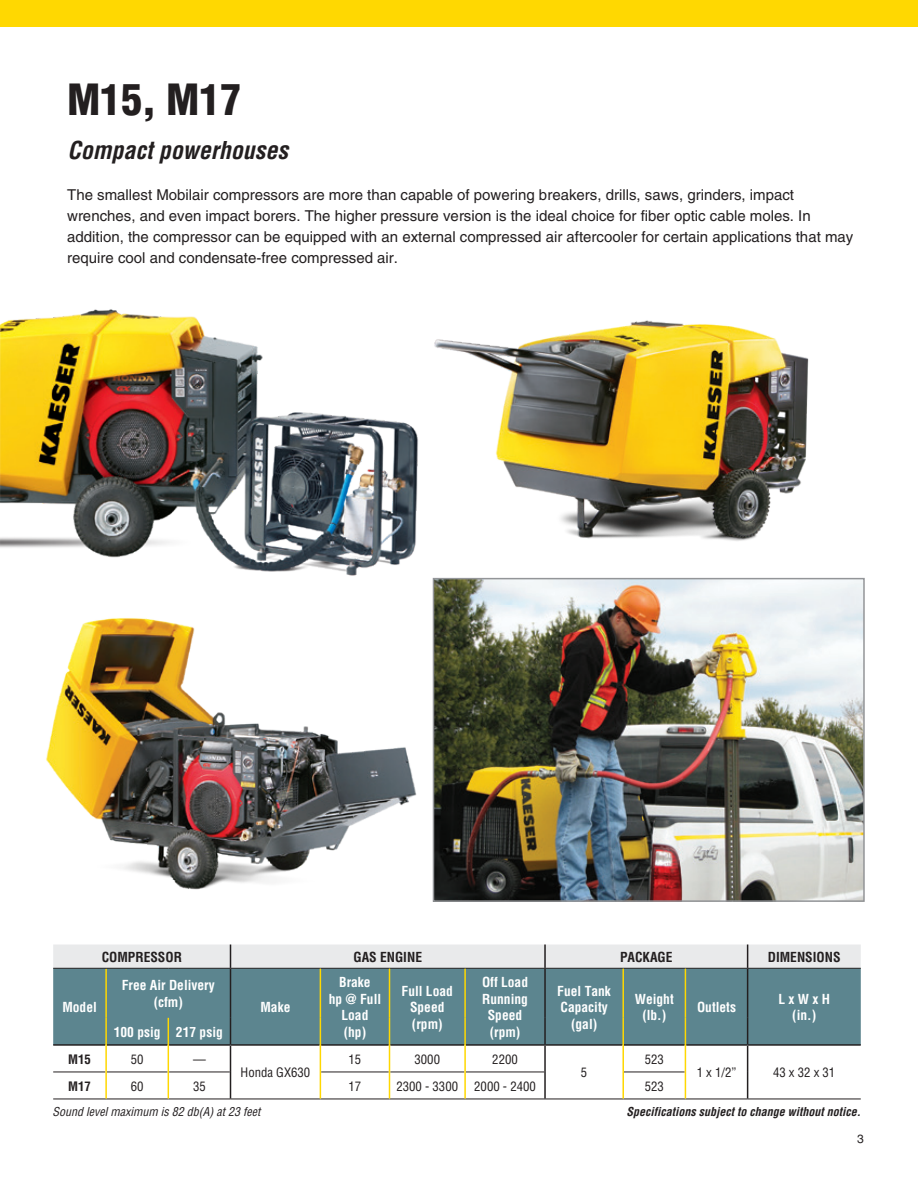
<style>
.page{position:relative;width:918px;height:1188px;background:#fff}
.page>*{position:absolute;margin:0;border:0;box-sizing:border-box;transform-origin:0 0}
.t1{font:900 condensed 42px "Helvetica";color:#231f20}
.t2{font:italic 700 condensed 24px "Helvetica";color:#231f20}
.t3{font:15px/21px "Helvetica";color:#231f20}
.t4{font:700 condensed 13.5px/16.5px "Helvetica";color:#fff;text-align:center}
.t5{font:700 condensed 13.5px "Helvetica";color:#231f20}
.t6{font:condensed 12.75px "Helvetica";color:#231f20}
.t7{font:700 condensed 12.75px "Helvetica";color:#231f20}
.t8{font:italic 700 condensed 12px "Helvetica";color:#231f20}
.t9{font:italic condensed 12px "Helvetica";color:#231f20}
.t10{font:12px "Helvetica";color:#231f20}
</style>
<div class="page">
<div style="left:0;top:0;width:918px;height:27px;background:#ffd801"></div>
<img style="left:46px;top:595px;width:387px;height:307px">
<img style="left:450px;top:320px;width:359px;height:221px">
<img style="left:436px;top:581px;width:426px;height:318px">
<div style="left:433px;top:578px;width:432px;height:324px;border:2px solid #939598"></div>
<img style="left:0;top:309px;width:450px;height:276px">
<div style="left:53px;top:969px;width:808px;height:75px;background:#5c858f"></div>
<div style="left:53px;top:945px;width:808px;height:23px;background:#e9eaeb"></div>
<hr style="left:230px;top:969px;width:1px;height:49px;background:#231f20">
<hr style="left:544px;top:969px;width:2px;height:49px;background:#231f20">
<hr style="left:747px;top:969px;width:1px;height:49px;background:#231f20">
<hr style="left:544px;top:1018px;width:2px;height:26px;background:#231f20">
<hr style="left:53px;top:1044px;width:52px;height:2px;background:#231f20">
<hr style="left:107px;top:1044px;width:61px;height:2px;background:#231f20">
<hr style="left:169px;top:1044px;width:62px;height:2px;background:#231f20">
<hr style="left:231px;top:1044px;width:89px;height:2px;background:#231f20">
<hr style="left:321px;top:1044px;width:68px;height:2px;background:#231f20">
<hr style="left:390px;top:1044px;width:74px;height:2px;background:#231f20">
<hr style="left:466px;top:1044px;width:79px;height:2px;background:#231f20">
<hr style="left:545px;top:1044px;width:77px;height:2px;background:#231f20">
<hr style="left:544px;top:1046px;width:2px;height:26px;background:#231f20">
<hr style="left:624px;top:1044px;width:61px;height:2px;background:#231f20">
<hr style="left:686px;top:1044px;width:62px;height:2px;background:#231f20">
<hr style="left:748px;top:1044px;width:113px;height:2px;background:#231f20">
<svg style="left:230px;top:1018px;width:1px;height:81px"></svg>
<hr style="left:544px;top:1072px;width:2px;height:27px;background:#231f20">
<svg style="left:747px;top:1018px;width:1px;height:81px"></svg>
<hr style="left:53px;top:1072px;width:52px;height:1px;background:#231f20">
<hr style="left:107px;top:1072px;width:61px;height:1px;background:#231f20">
<hr style="left:169px;top:1072px;width:61px;height:1px;background:#231f20">
<hr style="left:321px;top:1072px;width:68px;height:1px;background:#231f20">
<hr style="left:390px;top:1072px;width:74px;height:1px;background:#231f20">
<hr style="left:466px;top:1072px;width:78px;height:1px;background:#231f20">
<hr style="left:624px;top:1072px;width:61px;height:1px;background:#231f20">
<hr style="left:53px;top:1099px;width:53px;height:1px;background:#231f20">
<hr style="left:106px;top:1099px;width:62px;height:1px;background:#231f20">
<hr style="left:168px;top:1099px;width:63px;height:1px;background:#231f20">
<hr style="left:231px;top:1099px;width:89px;height:1px;background:#231f20">
<hr style="left:320px;top:1099px;width:70px;height:1px;background:#231f20">
<hr style="left:390px;top:1099px;width:75px;height:1px;background:#231f20">
<hr style="left:465px;top:1099px;width:80px;height:1px;background:#231f20">
<hr style="left:545px;top:1099px;width:78px;height:1px;background:#231f20">
<hr style="left:623px;top:1099px;width:62px;height:1px;background:#231f20">
<hr style="left:685px;top:1099px;width:63px;height:1px;background:#231f20">
<hr style="left:748px;top:1099px;width:113px;height:1px;background:#231f20">
<hr style="left:105px;top:969px;width:2px;height:49px;background:#ffd801">
<hr style="left:105px;top:1018px;width:2px;height:27px;background:#ffd801">
<hr style="left:53px;top:968px;width:53px;height:1px;background:#231f20">
<hr style="left:106px;top:968px;width:62px;height:1px;background:#231f20">
<hr style="left:168px;top:968px;width:63px;height:1px;background:#231f20">
<hr style="left:231px;top:968px;width:89px;height:1px;background:#231f20">
<hr style="left:320px;top:968px;width:70px;height:1px;background:#231f20">
<hr style="left:390px;top:968px;width:75px;height:1px;background:#231f20">
<hr style="left:465px;top:968px;width:80px;height:1px;background:#231f20">
<hr style="left:545px;top:968px;width:78px;height:1px;background:#231f20">
<hr style="left:623px;top:968px;width:62px;height:1px;background:#231f20">
<hr style="left:685px;top:968px;width:63px;height:1px;background:#231f20">
<hr style="left:748px;top:968px;width:113px;height:1px;background:#231f20">
<hr style="left:320px;top:969px;width:1px;height:49px;background:#ffd801">
<hr style="left:389px;top:969px;width:1px;height:49px;background:#ffd801">
<hr style="left:464px;top:969px;width:2px;height:49px;background:#ffd801">
<hr style="left:464px;top:1018px;width:2px;height:27px;background:#ffd801">
<hr style="left:464px;top:1045px;width:2px;height:27px;background:#ffd801">
<svg style="left:320px;top:1018px;width:1px;height:81px"></svg>
<svg style="left:389px;top:1018px;width:1px;height:81px"></svg>
<hr style="left:464px;top:1072px;width:2px;height:27px;background:#ffd801">
<hr style="left:105px;top:1045px;width:2px;height:27px;background:#ffd801">
<hr style="left:105px;top:1072px;width:2px;height:27px;background:#ffd801">
<svg style="left:168px;top:1018px;width:1px;height:81px"></svg>
<hr style="left:622px;top:969px;width:2px;height:49px;background:#ffd801">
<hr style="left:685px;top:969px;width:1px;height:49px;background:#ffd801">
<hr style="left:622px;top:1018px;width:2px;height:27px;background:#ffd801">
<hr style="left:622px;top:1045px;width:2px;height:27px;background:#ffd801">
<hr style="left:622px;top:1072px;width:2px;height:27px;background:#ffd801">
<svg style="left:685px;top:1018px;width:1px;height:81px"></svg>
<h1 class="t1" style="left:68px;top:73px;width:175px">M15, M17</h1>
<h2 class="t2" style="left:68px;top:135px;width:222px">Compact powerhouses</h2>
<p class="t3" style="left:67px;top:185px;width:788px">The smallest Mobilair compressors are more than capable of powering breakers, drills, saws, grinders, impact wrenches, and even impact borers. The higher pressure version is the ideal choice for fiber optic cable moles. In addition, the compressor can be equipped with an external compressed air aftercooler for certain applications that may require cool and condensate-free compressed air.</p>
<p class="t5" style="left:102px;top:948px;width:82px">COMPRESSOR</p>
<p class="t5" style="left:353px;top:948px;width:70px">GAS ENGINE</p>
<p class="t5" style="left:620px;top:948px;width:54px">PACKAGE</p>
<p class="t5" style="left:768px;top:948px;width:74px">DIMENSIONS</p>
<p class="t4" style="left:62px;top:999px;width:36px">Model</p>
<p class="t4" style="left:122px;top:977px;width:94px">Free Air Delivery (cfm)</p>
<p class="t4" style="left:114px;top:1024px;width:111px">100 psig 217 psig</p>
<p class="t4" style="left:260px;top:999px;width:31px">Make</p>
<p class="t4" style="left:329px;top:974px;width:54px">Brake<br>hp @ Full<br>Load (hp)</p>
<p class="t4" style="left:402px;top:982px;width:53px">Full Load<br>Speed (rpm)</p>
<p class="t4" style="left:482px;top:974px;width:48px">Off Load<br>Running<br>Speed (rpm)</p>
<p class="t4" style="left:557px;top:982px;width:55px">Fuel Tank<br>Capacity (gal)</p>
<p class="t4" style="left:635px;top:991px;width:41px">Weight (lb.)</p>
<p class="t4" style="left:697px;top:999px;width:41px">Outlets</p>
<p class="t4" style="left:778px;top:991px;width:53px">L x W x H (in.)</p>
<p class="t7" style="left:68px;top:1051px;width:24px">M15</p>
<p class="t6" style="left:131px;top:1051px;width:14px">50</p>
<p class="t6" style="left:193px;top:1051px;width:14px">—</p>
<p class="t6" style="left:349px;top:1051px;width:14px">15</p>
<p class="t6" style="left:415px;top:1051px;width:27px">3000</p>
<p class="t6" style="left:492px;top:1051px;width:27px">2200</p>
<p class="t6" style="left:645px;top:1051px;width:21px">523</p>
<p class="t6" style="left:241px;top:1064px;width:71px">Honda GX630</p>
<p class="t6" style="left:581px;top:1064px;width:8px">5</p>
<p class="t6" style="left:697px;top:1064px;width:41px">1 x 1/2”</p>
<p class="t6" style="left:773px;top:1064px;width:64px">43 x 32 x 31</p>
<p class="t7" style="left:68px;top:1078px;width:24px">M17</p>
<p class="t6" style="left:131px;top:1078px;width:14px">60</p>
<p class="t6" style="left:193px;top:1078px;width:14px">35</p>
<p class="t6" style="left:349px;top:1078px;width:14px">17</p>
<p class="t6" style="left:396px;top:1078px;width:63px">2300 - 3300</p>
<p class="t6" style="left:474px;top:1078px;width:63px">2000 - 2400</p>
<p class="t6" style="left:645px;top:1078px;width:21px">523</p>
<p class="t9" style="left:52px;top:1104px;width:209px">Sound level maximum is 82 db(A) at 23 feet</p>
<p class="t8" style="left:627px;top:1104px;width:236px">Specifications subject to change without notice.</p>
<p class="t10" style="left:857px;top:1132px;width:8px">3</p>
</div>
